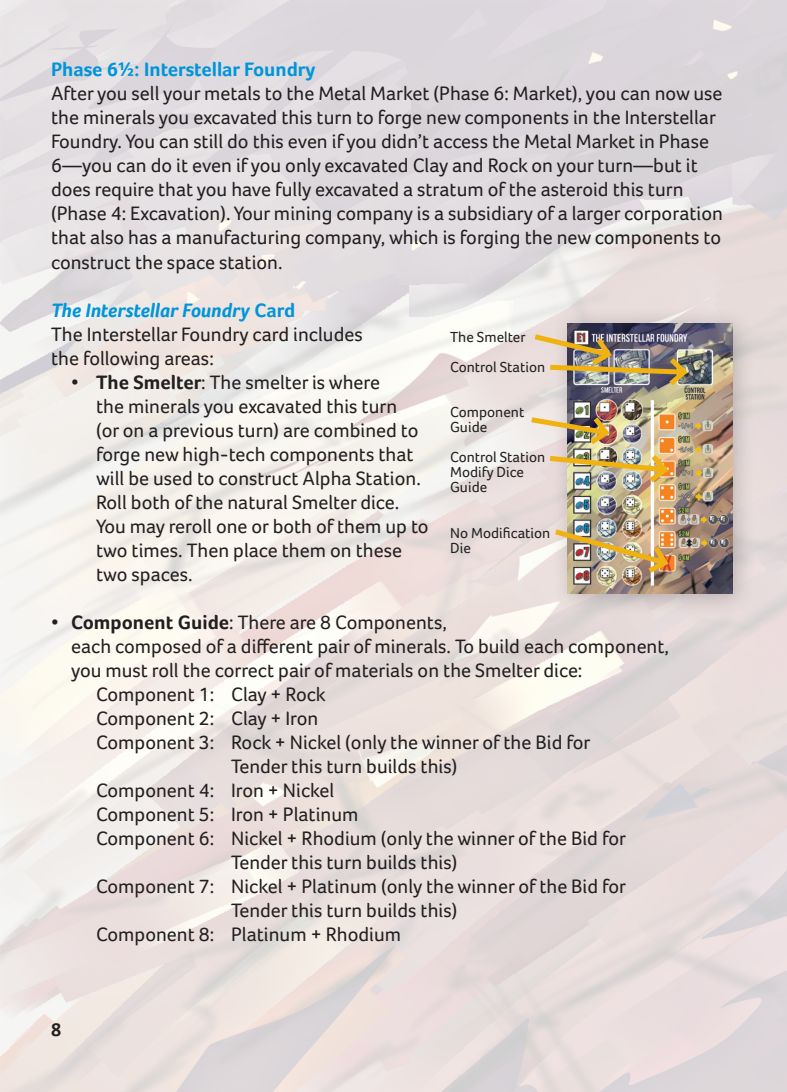
<style>
.page{position:relative;width:787px;height:1092px;background:#fff}
.page>*{position:absolute;margin:0;border:0;box-sizing:border-box;transform-origin:0 0}
.t1{font:20px/24px "Foco";color:#231f20}
.t2{font:700 20px "Foco";color:#0095d9}
.t3{font:700 20px "Calibri";color:#231f20}
.t4{font:15px/15px "Foco";color:#231f20}
.s1{font-weight:700;font-style:italic;color:#0095d9}
.s2{font-weight:700;color:#0095d9}
.s3{font-weight:700}
</style>
<div class="page">
<div style="left:550px;top:306px;width:206px;height:310px;background:#231f20;opacity:.25"></div>
<img style="left:568px;top:323px;width:164px;height:270px">
<img style="left:529px;top:331px;width:162px;height:59px">
<img style="left:526px;top:412px;width:146px;height:75px">
<img style="left:549px;top:525px;width:123px;height:52px">
<p class="t2" style="left:51px;top:58px;width:266px">Phase 6½: Interstellar Foundry</p>
<p class="t1" style="left:51px;top:81px;width:673px">After you sell your metals to the Metal Market (Phase 6: Market), you can now use the minerals you excavated this turn to forge new components in the Interstellar Foundry. You can still do this even if you didn’t access the Metal Market in Phase 6—you can do it even if you only excavated Clay and Rock on your turn—but it does require that you have fully excavated a stratum of the asteroid this turn (Phase 4: Excavation). Your mining company is a subsidiary of a larger corporation that also has a manufacturing company, which is forging the new components to construct the space station.</p>
<p class="t1" style="left:51px;top:297px;width:313px"><span class="s1">The Interstellar Foundry</span> <span class="s2">Card<br></span>The Interstellar Foundry card includes the following areas:</p>
<p class="t1" style="left:96px;top:369px;width:334px;text-indent:-25px">• <span class="s3">The Smelter</span>: The smelter is where<br>the minerals you excavated this turn<br>(or on a previous turn) are combined to forge new high-tech components that will be used to construct Alpha Station.<br>Roll both of the natural Smelter dice.<br>You may reroll one or both of them up to two times. Then place them on these two spaces.</p>
<p class="t1" style="left:51px;top:609px;width:397px">• <span class="s3">Component Guide</span>: There are 8 Components,</p>
<p class="t1" style="left:71px;top:633px;width:599px">each composed of a different pair of minerals. To build each component,</p>
<p class="t1" style="left:71px;top:657px;width:513px">you must roll the correct pair of materials on the Smelter dice:</p>
<p class="t1" style="left:96px;top:681px;width:231px">Component 1: Clay + Rock</p>
<p class="t1" style="left:96px;top:705px;width:224px">Component 2: Clay + Iron</p>
<p class="t1" style="left:96px;top:729px;width:496px">Component 3: Rock + Nickel (only the winner of the Bid for</p>
<p class="t1" style="left:231px;top:753px;width:228px">Tender this turn builds this)</p>
<p class="t1" style="left:96px;top:777px;width:240px">Component 4: Iron + Nickel</p>
<p class="t1" style="left:96px;top:801px;width:264px">Component 5: Iron + Platinum</p>
<p class="t1" style="left:96px;top:825px;width:531px">Component 6: Nickel + Rhodium (only the winner of the Bid for</p>
<p class="t1" style="left:231px;top:849px;width:228px">Tender this turn builds this)</p>
<p class="t1" style="left:96px;top:873px;width:531px">Component 7: Nickel + Platinum (only the winner of the Bid for</p>
<p class="t1" style="left:231px;top:897px;width:228px">Tender this turn builds this)</p>
<p class="t1" style="left:96px;top:921px;width:306px">Component 8: Platinum + Rhodium</p>
<p class="t4" style="left:450px;top:322px;width:97px;line-height:30px">The Smelter<br>Control Station</p>
<p class="t4" style="left:450px;top:405px;width:76px">Component<br>Guide</p>
<p class="t4" style="left:450px;top:450px;width:97px">Control Station<br>Modify Dice<br>Guide</p>
<p class="t4" style="left:450px;top:525px;width:102px">No Modification<br>Die</p>
<p class="t3" style="left:51px;top:1016px;width:12px">8</p>
</div>
